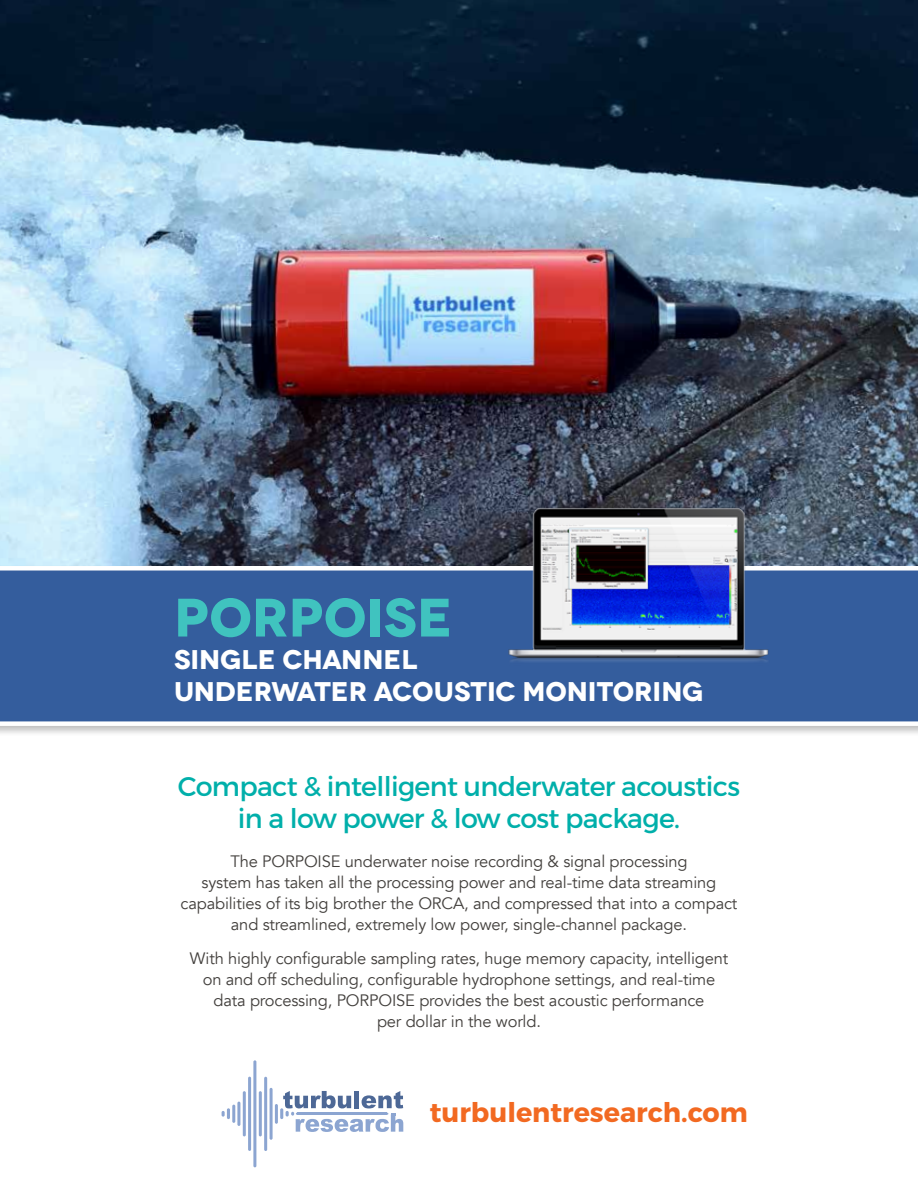
<style>
.page{position:relative;width:918px;height:1188px;background:#fff}
.page>*{position:absolute;margin:0;border:0;box-sizing:border-box;transform-origin:0 0}
.t1{font:700 54px "Novecentowide";color:#40c3bf}
.t2{font:27px/32.4px "Montserrat";letter-spacing:-.025em;color:#00afaa;text-align:center}
.t3{font:700 27px/32.4px "Novecentowide";color:#fff}
.t4{font:700 27px "Montserrat";color:#f26921}
.t5{font:16.5px/21px "Avenir";letter-spacing:-.01em;color:#423f3c;text-align:center}
</style>
<div class="page">
<img style="left:0;top:0;width:918px;height:564px">
<div style="left:0;top:564px;width:918px;height:173px;background:#000;opacity:.25"></div>
<svg style="left:0;top:564px;width:918px;height:164px;background:#4268a3"></svg>
<svg style="left:222px;top:1108px;width:8px;height:11px"></svg>
<hr style="left:232px;top:1105px;width:3px;height:18px;background:#8ca5d1;border-radius:2px">
<hr style="left:237px;top:1102px;width:3px;height:24px;background:#8ca5d1;border-radius:2px">
<hr style="left:243px;top:1091px;width:3px;height:45px;background:#8ca5d1;border-radius:2px">
<hr style="left:259px;top:1091px;width:3px;height:45px;background:#8ca5d1;border-radius:2px">
<hr style="left:275px;top:1104px;width:3px;height:20px;background:#8ca5d1;border-radius:2px">
<hr style="left:248px;top:1077px;width:3px;height:74px;background:#8ca5d1;border-radius:2px">
<hr style="left:264px;top:1077px;width:3px;height:74px;background:#8ca5d1;border-radius:2px">
<hr style="left:270px;top:1088px;width:3px;height:52px;background:#8ca5d1;border-radius:2px">
<hr style="left:253px;top:1060px;width:3px;height:107px;background:#8ca5d1">
<svg style="left:280px;top:1091px;width:123px;height:41px"></svg>
<img style="left:492px;top:499px;width:286px;height:169px">
<h1 class="t1" style="left:174px;top:584px;width:280px">PORPOISE</h1>
<h2 class="t3" style="left:174px;top:643px;width:531px">SINGLE CHANNEL<br>UNDERWATER ACOUSTIC MONITORING</h2>
<h2 class="t2" style="left:178px;top:770px;width:564px">Compact &amp; intelligent underwater acoustics in a low power &amp; low cost package.</h2>
<p class="t5" style="left:181px;top:851px;width:558px">The PORPOISE underwater noise recording &amp; signal processing<br>system has taken all the processing power and real-time data streaming capabilities of its big brother the ORCA, and compressed that into a compact and streamlined, extremely low power, single-channel package.</p>
<p class="t5" style="left:190px;top:948px;width:540px">With highly configurable sampling rates, huge memory capacity, intelligent on and off scheduling, configurable hydrophone settings, and real-time data processing, PORPOISE provides the best acoustic performance<br>per dollar in the world.</p>
<h2 class="t4" style="left:430px;top:1096px;width:320px">turbulentresearch.com</h2>
</div>
